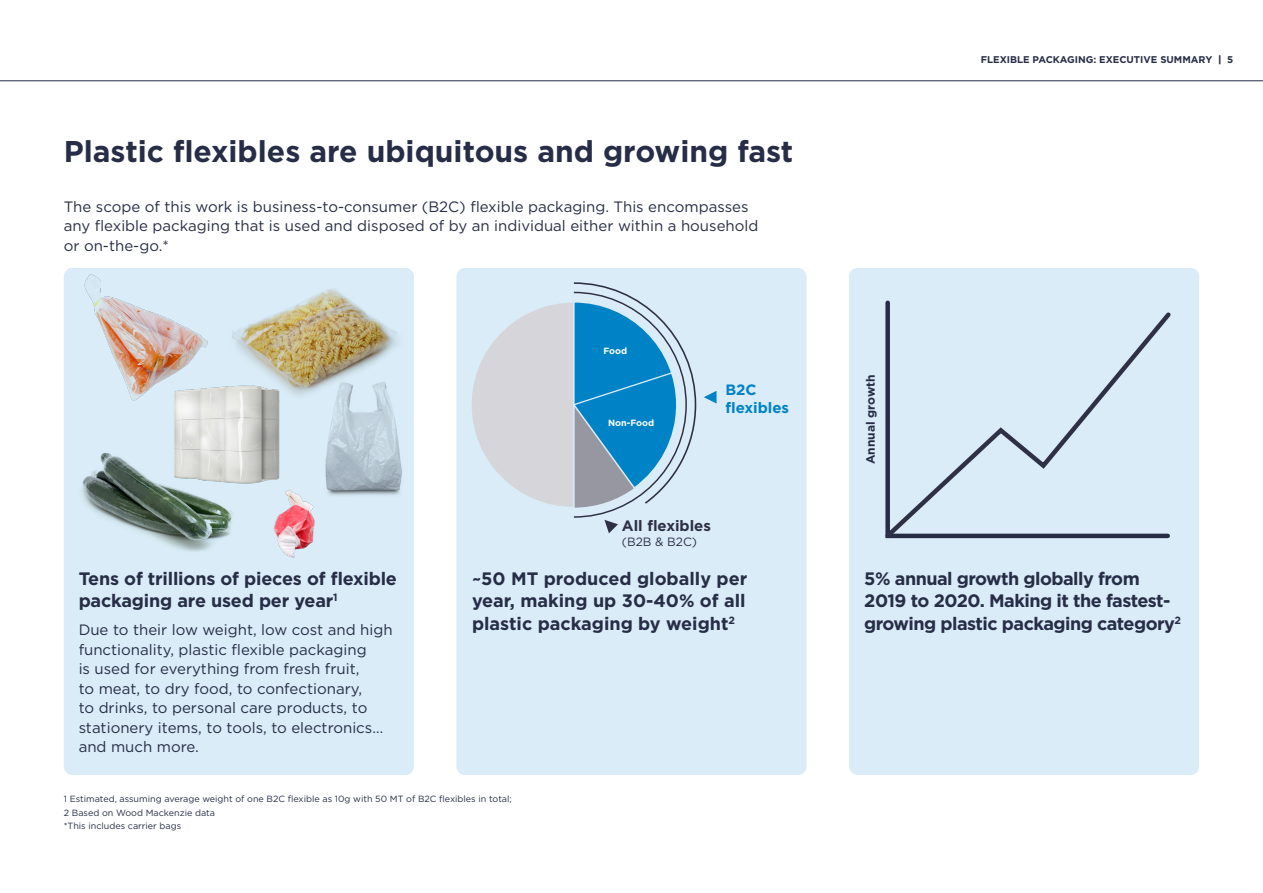
<style>
.page{position:relative;width:1263px;height:893px;background:#fff}
.page>*{position:absolute;margin:0;border:0;box-sizing:border-box;transform-origin:0 0}
.Subheader{font:700 30px "Gotham";color:#272d46}
.Paragraph_Style_1{font:700 18px/22.5px "Gotham";letter-spacing:-.025em;color:#272d46}
.Paragraph_Style_1-2{font:15px/19.5px "Gotham";color:#272d46}
.Body{font:15px/19.5px "Gotham";color:#272d46}
.Paragraph_Style_1-3{font:700 15px "Gotham";color:#2e2e45}
.Paragraph_Style_1-4{font:700 15px/18px "Gotham";color:#0082c7}
.Paragraph_Style_1-5{font:700 12px "Gotham";color:#272d46}
.Paragraph_Style_1-6{font:12px "Gotham";color:#2e2e45}
.t1{font:700 9.75px "Gotham";color:#272d46}
.Body-2{font:9px/13.5px "Gotham";color:#272d46}
.Paragraph_Style_1-7{font:700 9px "Gotham";color:#fff}
.s1{font-weight:900}
</style>
<div class="page">
<hr style="left:0;top:80px;width:1263px;height:1px;background:#272d46">
<div style="left:64px;top:268px;width:350px;height:507px;background:#d9ecf7;border-radius:9px"></div>
<div style="left:456px;top:268px;width:350px;height:507px;background:#d9ecf7;border-radius:9px"></div>
<div style="left:849px;top:268px;width:350px;height:507px;background:#d9ecf7;border-radius:9px"></div>
<img style="left:258px;top:289px;width:139px;height:87px">
<img style="left:307px;top:367px;width:95px;height:128px">
<img style="left:82px;top:453px;width:151px;height:99px">
<svg style="left:885px;top:308px;width:286px;height:231px"></svg>
<img style="left:64px;top:268px;width:194px;height:133px">
<img style="left:140px;top:376px;width:175px;height:116px">
<svg style="left:472px;top:282px;width:225px;height:251px"></svg>
<svg style="left:704px;top:391px;width:12px;height:13px"></svg>
<img style="left:249px;top:482px;width:98px;height:76px">
<p class="Subheader" style="left:64px;top:132px;width:731px">Plastic flexibles are ubiquitous and growing fast</p>
<p class="Body" style="left:64px;top:196px;width:696px">The scope of this work is business-to-consumer (B2C) flexible packaging. This encompasses any flexible packaging that is used and disposed of by an individual either within a household or on-the-go.*</p>
<p class="Paragraph_Style_1-7" style="left:603px;top:345px;width:25px">Food</p>
<p class="Paragraph_Style_1-7" style="left:608px;top:417px;width:48px">Non-Food</p>
<p class="Paragraph_Style_1-4" style="left:725px;top:381px;width:65px">B2C flexibles</p>
<p class="Paragraph_Style_1-5" style="left:863px;top:464px;width:91px;rotate:-90deg">Annual growth</p>
<p class="Paragraph_Style_1-3" style="left:622px;top:515px;width:91px">All flexibles</p>
<p class="Paragraph_Style_1-6" style="left:622px;top:534px;width:77px">(B2B &amp; B2C)</p>
<p class="t1" style="left:981px;top:53px;width:254px">FLEXIBLE PACKAGING: EXECUTIVE SUMMARY <span class="s1">|</span> 5</p>
<p class="Paragraph_Style_1" style="left:79px;top:567px;width:320px">Tens of trillions of pieces of flexible packaging are used per year<sup>1</sup></p>
<p class="Paragraph_Style_1-2" style="left:79px;top:620px;width:315px">Due to their low weight, low cost and high functionality, plastic flexible packaging<br>is used for everything from fresh fruit,<br>to meat, to dry food, to confectionary,<br>to drinks, to personal care products, to stationery items, to tools, to electronics… and much more.</p>
<p class="Paragraph_Style_1" style="left:472px;top:567px;width:277px;text-align:justify">~50 MT produced globally per year, making up 30-40% of all plastic packaging by weight<sup>2</sup></p>
<p class="Paragraph_Style_1" style="left:864px;top:567px;width:318px">5% annual growth globally from<br>2019 to 2020. Making it the fastest&shy;growing plastic packaging category<sup>2</sup></p>
<p class="Body-2" style="left:64px;top:792px;width:450px">1 Estimated, assuming average weight of one B2C flexible as 10g with 50 MT of B2C flexibles in total;<br>2 Based on Wood Mackenzie data<br>*This includes carrier bags</p>
</div>
